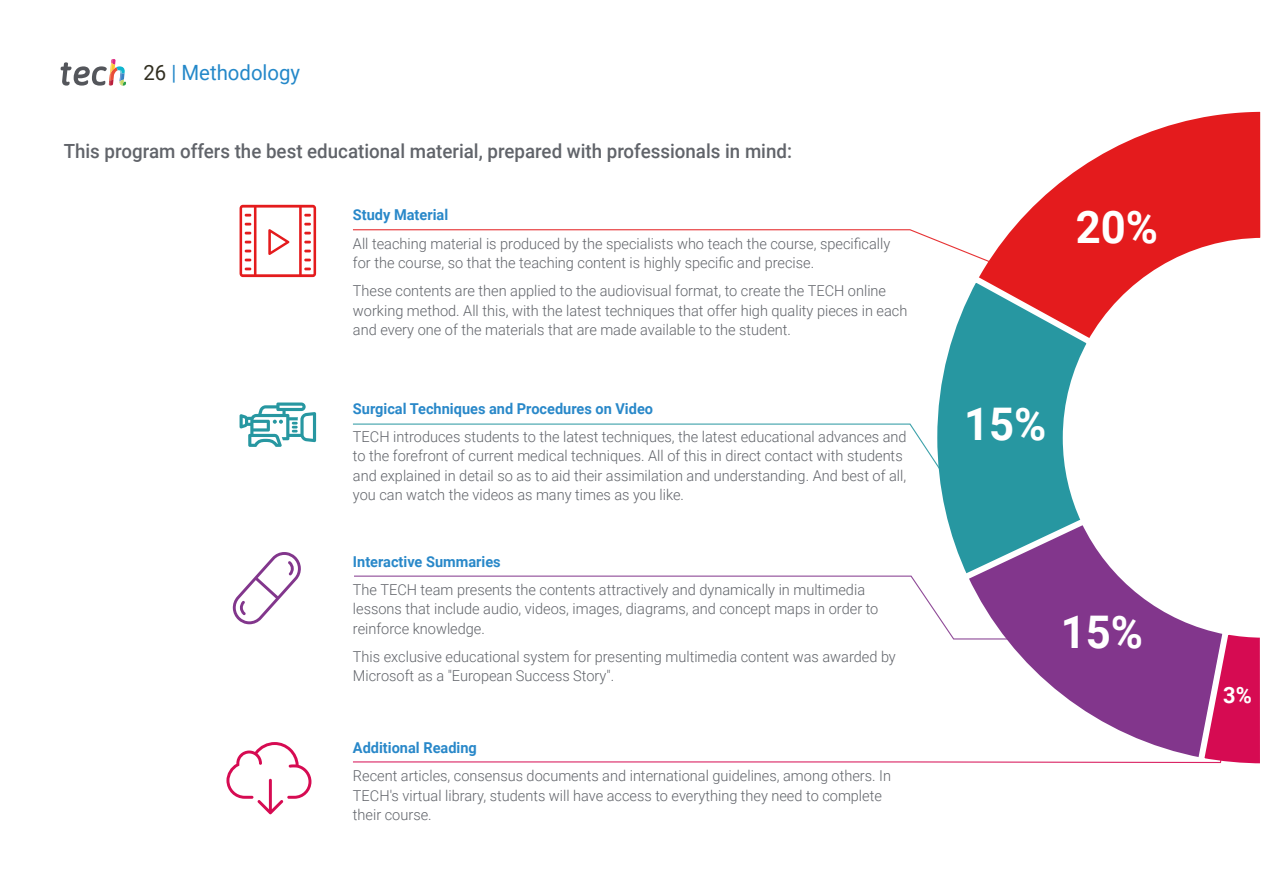
<style>
.page{position:relative;width:1263px;height:893px;background:#fff}
.page>*{position:absolute;margin:0;border:0;box-sizing:border-box;transform-origin:0 0}
.t1{font:700 45px "Roboto";color:#fff}
.t2{font:700 22.5px "Roboto";color:#fff}
.t3{font:21px "Roboto";color:#2488c9}
.t4{font:500 19.5px "Roboto";color:#61646a;scale:.96 1}
.t5{font:300 15px/19.5px "Roboto";color:#61646a}
.t6{font:700 15px "Roboto";color:#2988c9}
.s1{color:#312e20}
</style>
<div class="page">
<svg style="left:1012px;top:111px;width:249px;height:212px"></svg>
<svg style="left:937px;top:270px;width:162px;height:280px"></svg>
<svg style="left:957px;top:513px;width:237px;height:166px"></svg>
<svg style="left:1194px;top:625px;width:66px;height:139px;background:#ca3978"></svg>
<svg style="left:353px;top:229px;width:678px;height:50px"></svg>
<svg style="left:353px;top:423px;width:668px;height:121px"></svg>
<svg style="left:354px;top:575px;width:831px;height:65px"></svg>
<svg style="left:353px;top:679px;width:882px;height:85px"></svg>
<svg style="left:240px;top:205px;width:76px;height:72px"></svg>
<svg style="left:226px;top:742px;width:85px;height:72px"></svg>
<svg style="left:233px;top:552px;width:68px;height:72px"></svg>
<svg style="left:240px;top:402px;width:76px;height:45px"></svg>
<svg style="left:61px;top:59px;width:65px;height:27px"></svg>
<h3 class="t3" style="left:144px;top:57px;width:158px"><span class="s1">26</span> | Methodology</h3>
<h3 class="t4" style="left:64px;top:137px;width:760px">This program offers the best educational material, prepared with professionals in mind:</h3>
<p class="t6" style="left:353px;top:205px;width:97px">Study Material</p>
<p class="t5" style="left:353px;top:233px;width:539px">All teaching material is produced by the specialists who teach the course, specifically for the course, so that the teaching content is highly specific and precise.</p>
<p class="t5" style="left:353px;top:280px;width:556px">These contents are then applied to the audiovisual format, to create the TECH online working method. All this, with the latest techniques that offer high quality pieces in each and every one of the materials that are made available to the student.</p>
<p class="t6" style="left:353px;top:398px;width:302px">Surgical Techniques and Procedures on Video</p>
<p class="t5" style="left:353px;top:426px;width:555px">TECH introduces students to the latest techniques, the latest educational advances and to the forefront of current medical techniques. All of this in direct contact with students and explained in detail so as to aid their assimilation and understanding. And best of all, you can watch the videos as many times as you like.</p>
<p class="t6" style="left:353px;top:551px;width:149px">Interactive Summaries</p>
<p class="t5" style="left:353px;top:579px;width:527px">The TECH team presents the contents attractively and dynamically in multimedia lessons that include audio, videos, images, diagrams, and concept maps in order to reinforce knowledge.</p>
<p class="t5" style="left:353px;top:646px;width:544px">This exclusive educational system for presenting multimedia content was awarded by<br>Microsoft as a "European Success Story".</p>
<p class="t6" style="left:353px;top:737px;width:125px">Additional Reading</p>
<p class="t5" style="left:353px;top:766px;width:540px">Recent articles, consensus documents and international guidelines, among others. In<br>TECH's virtual library, students will have access to everything they need to complete their course.</p>
<h1 class="t1" style="left:1076px;top:195px;width:84px">20%</h1>
<h1 class="t1" style="left:964px;top:392px;width:84px">15%</h1>
<h1 class="t1" style="left:1061px;top:601px;width:84px">15%</h1>
<h2 class="t2" style="left:1223px;top:679px;width:30px">3%</h2>
</div>
